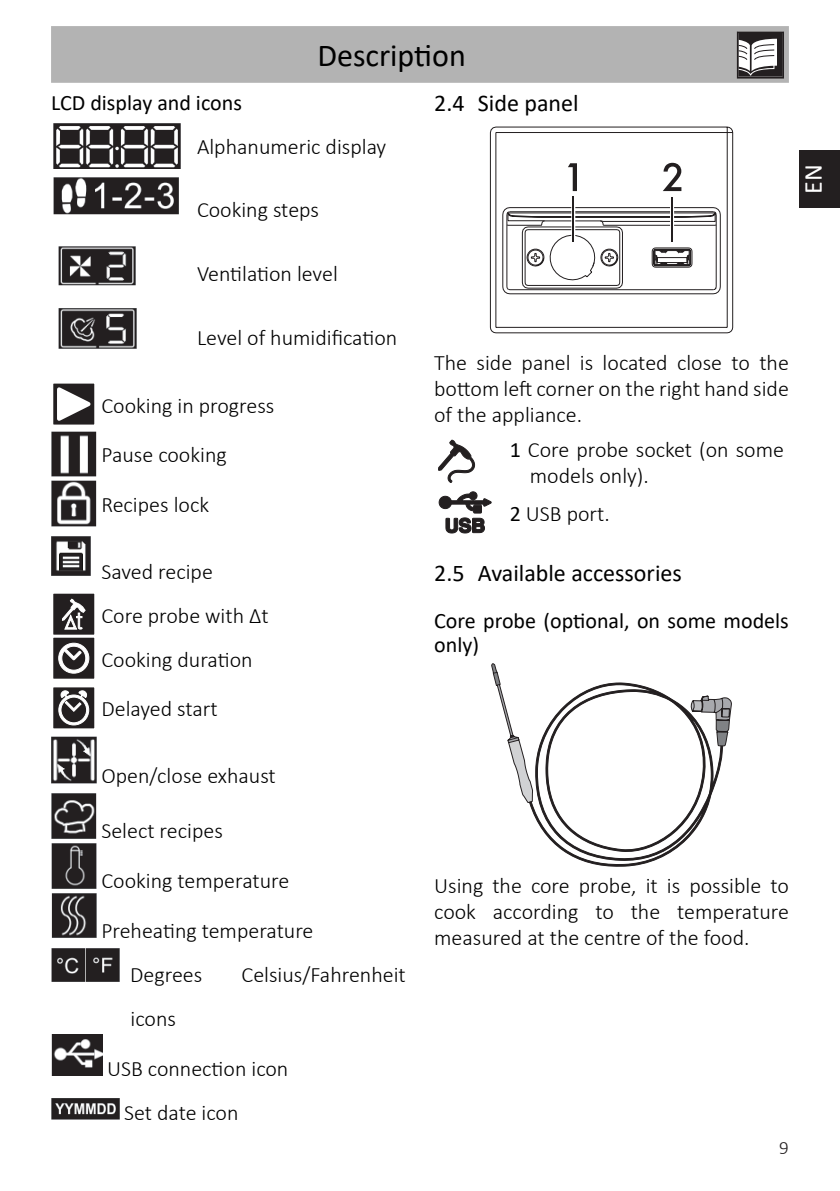
<style>
.page{position:relative;width:840px;height:1191px;background:#fff}
.page>*{position:absolute;margin:0;border:0;box-sizing:border-box;transform-origin:0 0}
.t1{font:32px "Calibri";color:#000}
.t2{font:26px "Calibri";color:#fff}
.t3{font:24px "Calibri";color:#000}
.Testo{font:300 22px/26px "Calibri";color:#000;text-align:justify}
.Titoletto{font:22px/24px "Calibri";color:#000}
.t4{font:300 19px "Calibri";color:#231f20}
.s1{font-weight:400}
</style>
<div class="page">
<div style="left:799px;top:150px;width:40px;height:58px;background:#231f20"></div>
<div style="left:51px;top:26px;width:737px;height:57px;background:#b3b3b3"></div>
<svg style="left:736px;top:31px;width:47px;height:48px"></svg>
<img style="left:54px;top:123px;width:126px;height:46px">
<img style="left:54px;top:177px;width:125px;height:38px">
<img style="left:59px;top:246px;width:76px;height:40px">
<img style="left:59px;top:308px;width:78px;height:40px">
<div style="left:53px;top:383px;width:42px;height:42px;background:#231f20"></div>
<svg style="left:57px;top:387px;width:33px;height:34px"></svg>
<img style="left:51px;top:431px;width:45px;height:45px">
<img style="left:51px;top:481px;width:45px;height:45px">
<img style="left:51px;top:536px;width:40px;height:40px">
<div style="left:53px;top:593px;width:42px;height:42px;background:#231f20"></div>
<svg style="left:62px;top:599px;width:23px;height:30px"></svg>
<div style="left:53px;top:637px;width:42px;height:42px;background:#231f20"></div>
<svg style="left:59px;top:643px;width:30px;height:30px"></svg>
<div style="left:53px;top:687px;width:42px;height:42px;background:#231f20"></div>
<svg style="left:59px;top:691px;width:30px;height:34px"></svg>
<img style="left:51px;top:737px;width:45px;height:46px">
<img style="left:51px;top:794px;width:45px;height:44px">
<img style="left:51px;top:843px;width:45px;height:45px">
<img style="left:51px;top:893px;width:45px;height:44px">
<img style="left:51px;top:948px;width:68px;height:33px">
<img style="left:51px;top:1034px;width:51px;height:41px">
<img style="left:51px;top:1098px;width:68px;height:21px">
<svg style="left:490px;top:127px;width:242px;height:206px"></svg>
<svg style="left:506px;top:211px;width:210px;height:79px"></svg>
<svg style="left:567px;top:163px;width:9px;height:28px"></svg>
<svg style="left:662px;top:163px;width:19px;height:28px"></svg>
<div style="left:571px;top:196px;width:4px;height:47px;border:2px solid #fff"></div>
<hr style="left:572px;top:197px;width:2px;height:45px;background:#231f20">
<div style="left:669px;top:196px;width:4px;height:47px;border:2px solid #fff"></div>
<hr style="left:670px;top:197px;width:2px;height:45px;background:#231f20">
<svg style="left:438px;top:440px;width:36px;height:42px"></svg>
<svg style="left:439px;top:492px;width:52px;height:41px"></svg>
<svg style="left:491px;top:663px;width:240px;height:204px"></svg>
<h1 class="t1" style="left:317px;top:34px;width:150px">Description</h1>
<p class="Titoletto" style="left:51px;top:90px;width:192px">LCD display and icons</p>
<p class="Testo" style="left:197px;top:134px;width:191px">Alphanumeric display</p>
<p class="Testo" style="left:197px;top:196px;width:123px">Cooking steps</p>
<p class="Testo" style="left:197px;top:261px;width:142px">Ventilation level</p>
<p class="t3" style="left:434px;top:86px;width:146px">2.4 Side panel</p>
<p class="t2" style="left:794px;top:194px;width:31px;rotate:-90deg">EN</p>
<p class="Testo" style="left:197px;top:324px;width:202px">Level of humidification</p>
<p class="Testo" style="left:101px;top:392px;width:174px">Cooking in progress</p>
<p class="Testo" style="left:101px;top:442px;width:127px">Pause cooking</p>
<p class="Testo" style="left:101px;top:491px;width:109px">Recipes lock</p>
<p class="Testo" style="left:101px;top:558px;width:113px">Saved recipe</p>
<p class="Testo" style="left:101px;top:602px;width:169px">Core probe with Δt</p>
<p class="Testo" style="left:101px;top:646px;width:152px">Cooking duration</p>
<p class="Testo" style="left:101px;top:696px;width:118px">Delayed start</p>
<p class="Testo" style="left:101px;top:762px;width:176px">Open/close exhaust</p>
<p class="Testo" style="left:101px;top:818px;width:123px">Select recipes</p>
<p class="Testo" style="left:101px;top:867px;width:189px">Cooking temperature</p>
<p class="Testo" style="left:101px;top:917px;width:213px">Preheating temperature</p>
<p class="Testo" style="left:130px;top:961px;width:74px">Degrees</p>
<p class="Testo" style="left:241px;top:961px;width:166px">Celsius/Fahrenheit</p>
<p class="Testo" style="left:130px;top:1005px;width:47px">icons</p>
<p class="Testo" style="left:107px;top:1055px;width:183px">USB connection icon</p>
<p class="Testo" style="left:124px;top:1099px;width:116px">Set date icon</p>
<p class="Testo" style="left:434px;top:349px;width:356px">The side panel is located close to the bottom left corner on the right hand side of the appliance.</p>
<p class="Testo" style="left:529px;top:436px;width:255px;text-indent:-20px"><span class="s1">1</span> Core probe socket (on some models only).</p>
<p class="Testo" style="left:509px;top:500px;width:101px"><span class="s1">2</span> USB port.</p>
<p class="t3" style="left:434px;top:557px;width:249px">2.5 Available accessories</p>
<p class="Titoletto" style="left:434px;top:608px;width:356px">Core probe (optional, on some models only)</p>
<p class="Testo" style="left:434px;top:872px;width:356px">Using the core probe, it is possible to cook according to the temperature measured at the centre of the food.</p>
<p class="t4" style="left:778px;top:1136px;width:11px">9</p>
</div>
